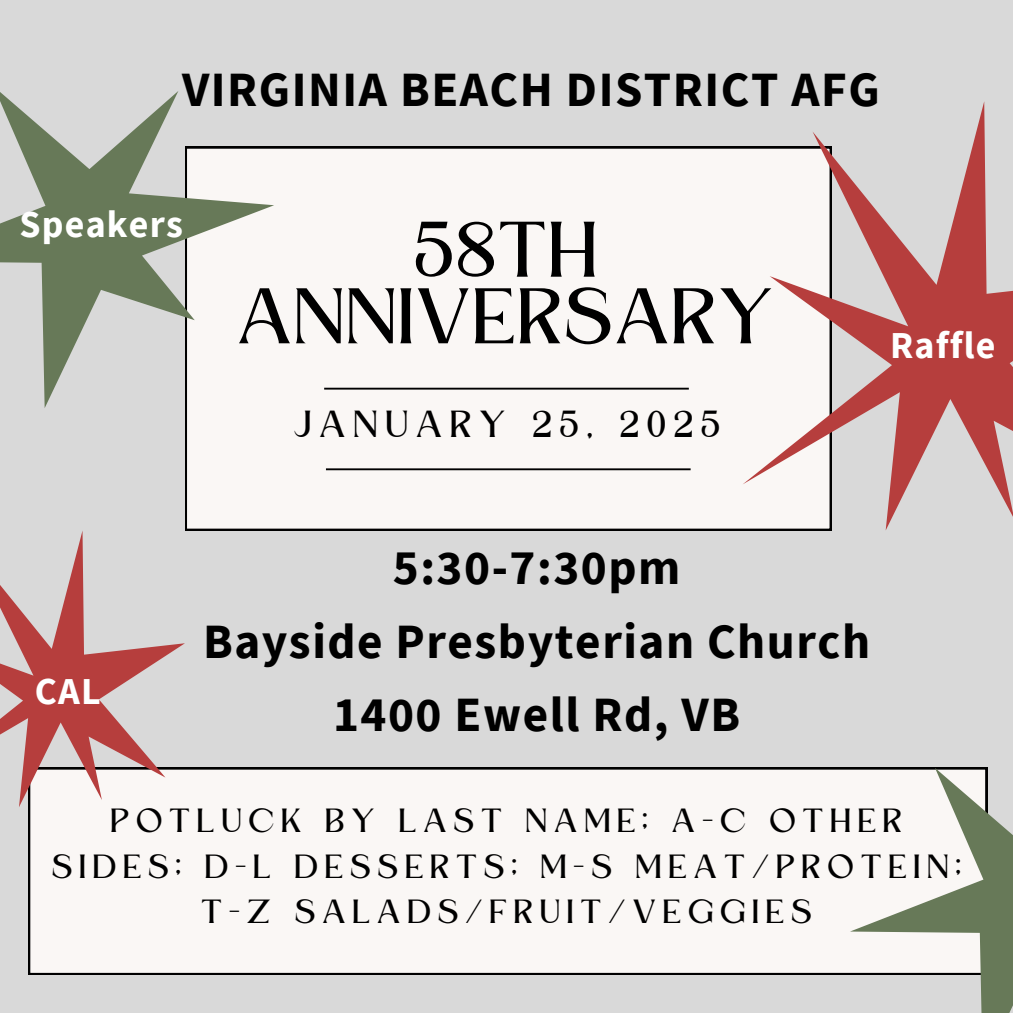
<style>
.page{position:relative;width:1013px;height:1013px;background:#fff}
.page>*{position:absolute;margin:0;border:0;box-sizing:border-box;transform-origin:0 0}
.t1{font:73.25px/66.5px "Kingred Serif";color:#000;text-align:center}
.t2{font:700 49.25px/73.1px "Source Sans Pro";letter-spacing:.03em;color:#000;text-align:center}
.t3{font:700 38px "Source Sans Pro";letter-spacing:.03em;color:#fff}
.t4{font:35.12px "Kingred Serif";letter-spacing:.195em;color:#000}
.t5{font:31.25px/45px "Kingred Serif";letter-spacing:.195em;color:#000;text-align:center}
</style>
<div class="page">
<div style="left:0;top:0;width:1012px;height:1012px;background:#d9d9d9"></div>
<div style="left:185px;top:147px;width:557px;height:383px;background:#faf7f5"></div>
<hr style="left:324px;top:388px;width:364px;height:1px;background:#000">
<hr style="left:326px;top:468px;width:364px;height:2px;background:#000">
<svg style="left:0;top:91px;width:274px;height:317px"></svg>
<svg style="left:742px;top:101px;width:270px;height:429px"></svg>
<div style="left:28px;top:767px;width:959px;height:207px;background:#faf7f5"></div>
<svg style="left:850px;top:768px;width:162px;height:244px"></svg>
<svg style="left:0;top:531px;width:185px;height:276px"></svg>
<p class="t2" style="left:182px;top:52px;width:699px">VIRGINIA BEACH DISTRICT AFG</p>
<h1 class="t3" style="left:20px;top:200px;width:165px">Speakers</h1>
<h2 class="t1" style="left:239px;top:225px;width:540px">58TH<br>ANNIVERSARY</h2>
<p class="t4" style="left:294px;top:410px;width:429px">JANUARY 25, 2025</p>
<h5 class="t3" style="left:890px;top:321px;width:107px">Raffle</h5>
<p class="t3" style="left:35px;top:666px;width:67px">CAL</p>
<h6 class="t2" style="left:203px;top:530px;width:668px">5:30-7:30pm<br>Bayside Presbyterian Church<br>1400 Ewell Rd, VB</h6>
<h6 class="t5" style="left:53px;top:802px;width:911px">POTLUCK BY LAST NAME; A-C OTHER<br>SIDES; D-L DESSERTS; M-S MEAT/PROTEIN;<br>T-Z SALADS/FRUIT/VEGGIES</h6>
</div>
